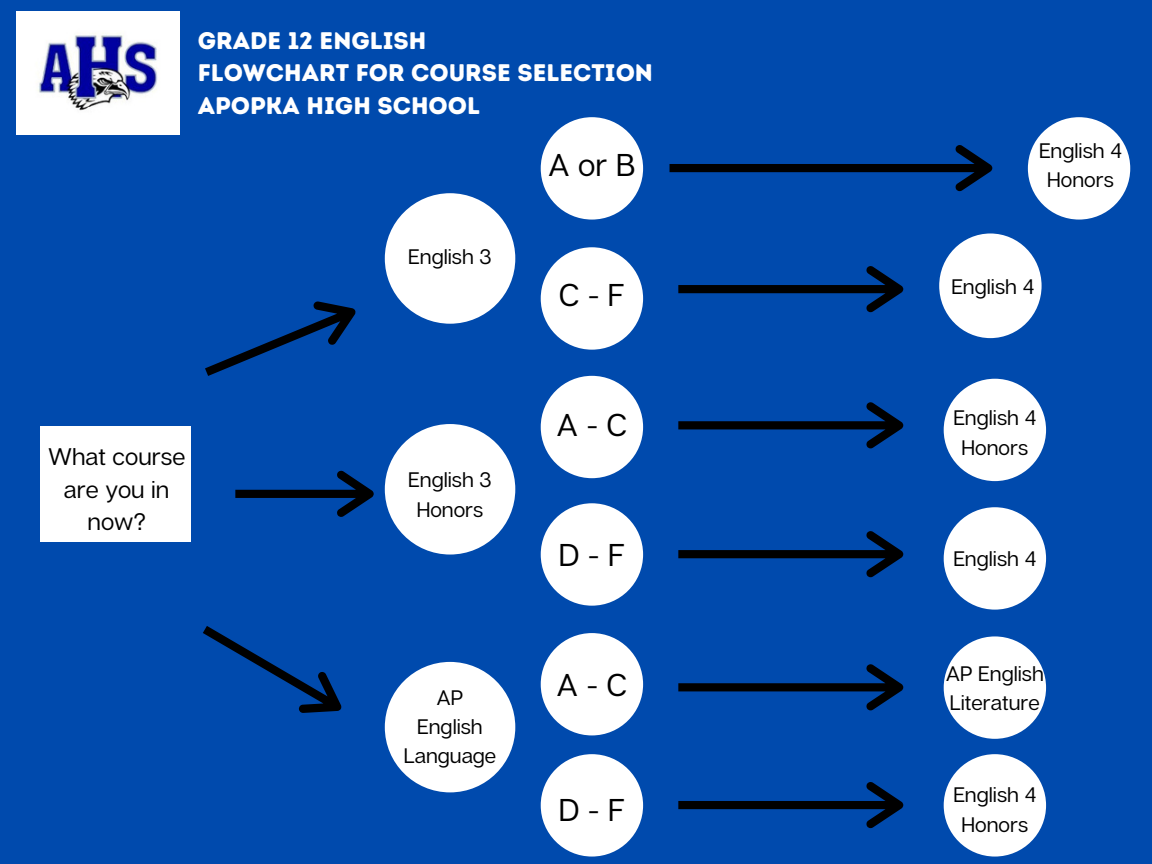
<style>
.page{position:relative;width:1152px;height:864px;background:#004aad}
.page>*{position:absolute;margin:0;border:0;box-sizing:border-box;transform-origin:0 0}
.t1{font:31.5px "Articulat CF";color:#000}
.t2{font:24px "Intro Rust Base";color:#fff}
.t3{font:24px/32.7px "Articulat CF";color:#000;text-align:center}
.t4{font:21px "Articulat CF";color:#000}
</style>
<div class="page">
<img style="left:16px;top:12px;width:164px;height:122px">
<div style="left:41px;top:426px;width:150px;height:115px;background:#fff"></div>
<svg style="left:205px;top:301px;width:151px;height:75px"></svg>
<div style="left:385px;top:424px;width:130px;height:131px;background:#fff;border-radius:50%"></div>
<div style="left:385px;top:193px;width:130px;height:131px;background:#fff;border-radius:50%"></div>
<svg style="left:203px;top:626px;width:139px;height:87px"></svg>
<div style="left:1028px;top:117px;width:102px;height:103px;background:#fff;border-radius:50%"></div>
<div style="left:939px;top:233px;width:103px;height:105px;background:#fff;border-radius:50%"></div>
<div style="left:944px;top:507px;width:102px;height:103px;background:#fff;border-radius:50%"></div>
<div style="left:541px;top:117px;width:102px;height:103px;background:#fff;border-radius:50%"></div>
<div style="left:541px;top:247px;width:102px;height:103px;background:#fff;border-radius:50%"></div>
<div style="left:541px;top:376px;width:102px;height:102px;background:#fff;border-radius:50%"></div>
<div style="left:541px;top:503px;width:102px;height:103px;background:#fff;border-radius:50%"></div>
<svg style="left:678px;top:266px;width:225px;height:46px"></svg>
<svg style="left:678px;top:402px;width:225px;height:46px"></svg>
<svg style="left:678px;top:531px;width:225px;height:46px"></svg>
<svg style="left:670px;top:145px;width:322px;height:46px"></svg>
<div style="left:944px;top:379px;width:102px;height:102px;background:#fff;border-radius:50%"></div>
<svg style="left:235px;top:470px;width:139px;height:47px"></svg>
<div style="left:385px;top:662px;width:130px;height:130px;background:#fff;border-radius:50%"></div>
<div style="left:541px;top:633px;width:102px;height:102px;background:#fff;border-radius:50%"></div>
<div style="left:541px;top:754px;width:102px;height:103px;background:#fff;border-radius:50%"></div>
<svg style="left:678px;top:664px;width:225px;height:46px"></svg>
<div style="left:944px;top:636px;width:102px;height:103px;background:#fff;border-radius:50%"></div>
<svg style="left:678px;top:782px;width:225px;height:46px"></svg>
<div style="left:944px;top:754px;width:102px;height:103px;background:#fff;border-radius:50%"></div>
<p class="t2" style="left:198px;top:26px;width:230px">GRADE 12 ENGLISH</p>
<p class="t2" style="left:198px;top:58px;width:457px">FLOWCHART FOR COURSE SELECTION</p>
<p class="t2" style="left:198px;top:91px;width:284px">APOPKA HIGH SCHOOL</p>
<p class="t4" style="left:408px;top:243px;width:85px">English 3</p>
<p class="t1" style="left:548px;top:145px;width:89px">AorB</p>
<p class="t1" style="left:559px;top:275px;width:67px">C-F</p>
<p class="t3" style="left:48px;top:440px;width:139px">What course are you in now?</p>
<p class="t4" style="left:408px;top:467px;width:85px">English 3</p>
<p class="t4" style="left:417px;top:496px;width:68px">Honors</p>
<p class="t4" style="left:437px;top:684px;width:28px">AP</p>
<p class="t4" style="left:417px;top:713px;width:67px">English</p>
<p class="t4" style="left:404px;top:743px;width:94px">Language</p>
<p class="t1" style="left:557px;top:405px;width:72px">A-C</p>
<p class="t1" style="left:559px;top:535px;width:67px">D-F</p>
<p class="t1" style="left:557px;top:665px;width:72px">A-C</p>
<p class="t1" style="left:559px;top:790px;width:67px">D-F</p>
<p class="t4" style="left:1039px;top:137px;width:84px">English 4</p>
<p class="t4" style="left:1047px;top:166px;width:68px">Honors</p>
<p class="t4" style="left:951px;top:273px;width:84px">English 4</p>
<p class="t4" style="left:953px;top:405px;width:84px">English 4</p>
<p class="t4" style="left:962px;top:434px;width:68px">Honors</p>
<p class="t4" style="left:953px;top:546px;width:84px">English 4</p>
<p class="t4" style="left:946px;top:660px;width:100px">AP English</p>
<p class="t4" style="left:950px;top:690px;width:92px">Literature</p>
<p class="t4" style="left:953px;top:782px;width:84px">English 4</p>
<p class="t4" style="left:962px;top:811px;width:68px">Honors</p>
</div>
